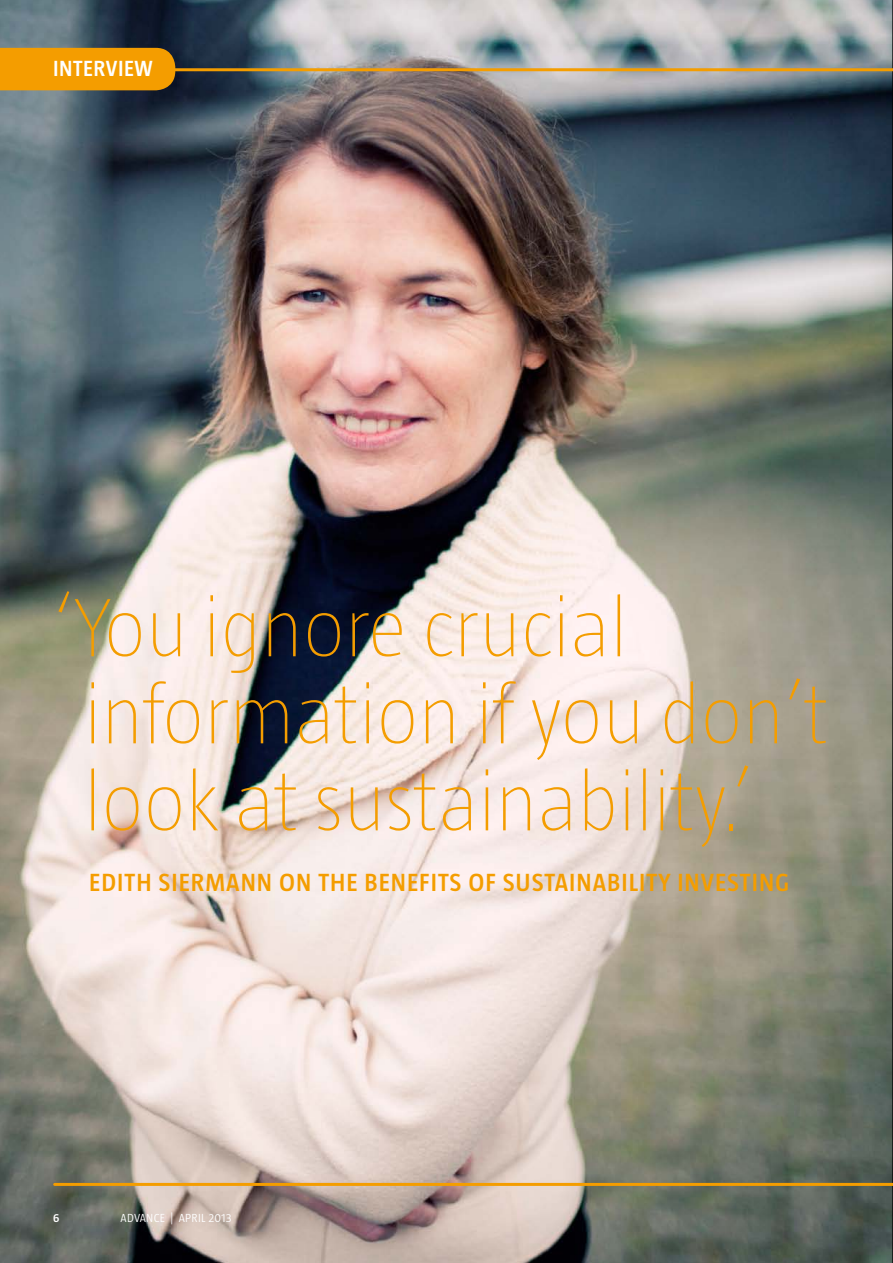
<style>
.page{position:relative;width:893px;height:1263px;background:#fff}
.page>*{position:absolute;margin:0;border:0;box-sizing:border-box;transform-origin:0 0}
.t1{font:200 84.75px/87px "Taz";color:#f49d00}
.t2{font:600 25.5px "Taz";letter-spacing:.04em;color:#f49d00}
.t3{font:600 22.5px "Taz";letter-spacing:.025em;color:#fff}
.t4{font:300 12px "Taz";letter-spacing:.025em;color:#fff}
.t5{font:600 12px "Taz";color:#fff}
</style>
<div class="page">
<img style="left:0;top:0;width:893px;height:1263px">
<hr style="left:55px;top:1183px;width:838px;height:3px;background:#f49d00">
<hr style="left:55px;top:68px;width:838px;height:3px;background:#f49d00">
<div style="left:0;top:48px;width:175px;height:42px;background:#f49d00"></div>
<p class="t3" style="left:53px;top:57px;width:98px">INTERVIEW</p>
<p class="t1" style="left:84px;top:584px;width:746px;text-indent:-31px">‘You ignore crucial information if you don’t look at sustainability.’</p>
<p class="t2" style="left:89px;top:868px;width:153px">EDITH SIERMANN</p>
<p class="t2" style="left:279px;top:868px;width:99px">ON THE BENEFITS</p>
<p class="t2" style="left:468px;top:868px;width:48px">OF SUSTAINABILITY</p>
<p class="t2" style="left:677px;top:868px;width:14px">INVESTING</p>
<p class="t5" style="left:53px;top:1211px;width:8px">6</p>
<p class="t4" style="left:121px;top:1211px;width:113px">ADVANCE | APRIL 2013</p>
</div>
